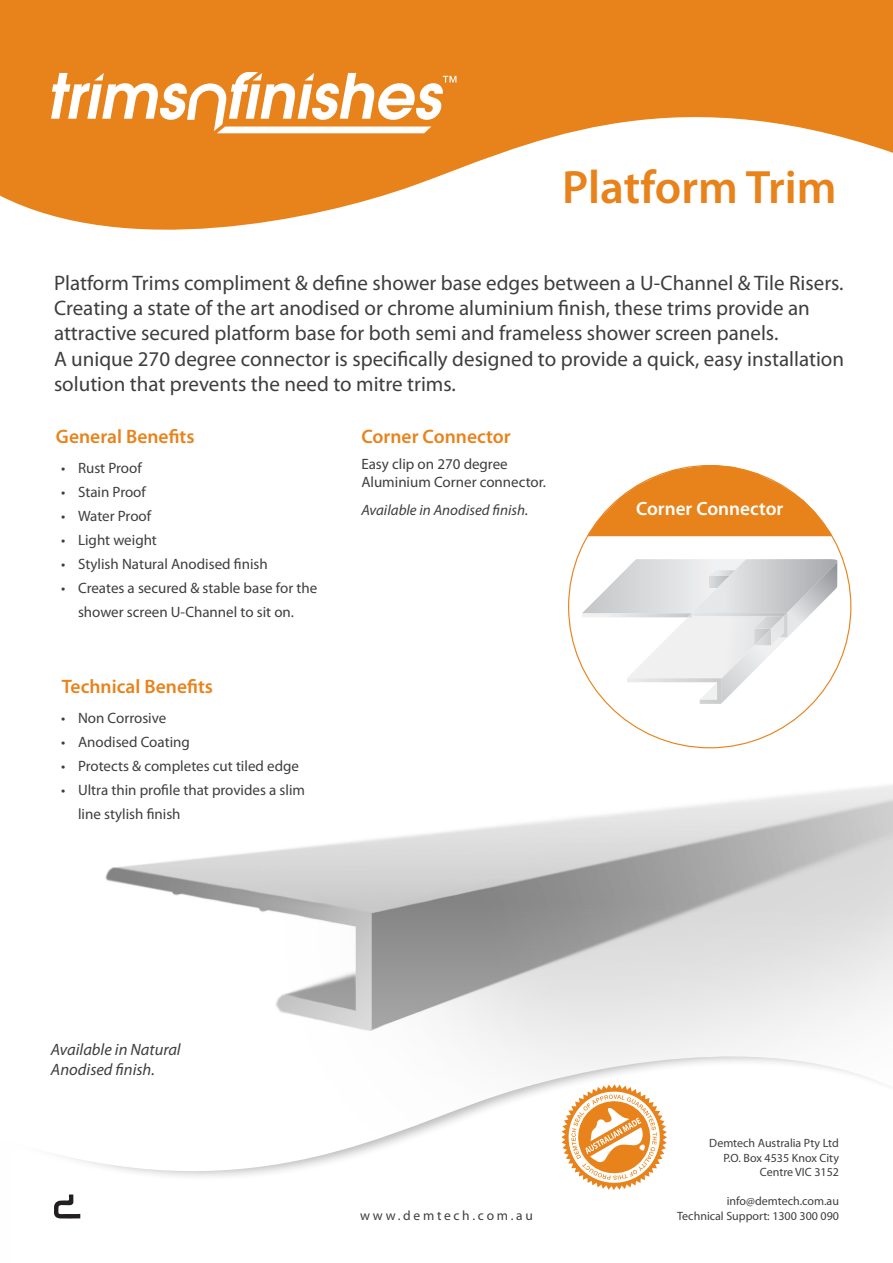
<style>
.page{position:relative;width:893px;height:1263px;background:#fff}
.page>*{position:absolute;margin:0;border:0;box-sizing:border-box;transform-origin:0 0}
.t1{font:600 46.95px "Myriad Pro";color:#e8831c}
.t2{font:21px/25.2px "Myriad Pro";color:#3e3e3f}
.t3{font:600 19.5px "Myriad Pro";color:#e8831c}
.t4{font:600 19.2px "Myriad Pro";color:#fff}
.t5{font:italic 16.5px/19.8px "Myriad Pro";color:#3e3e3f}
.t6{font:15px/24px "Myriad Pro";color:#3e3e3f;text-align:center}
.t7{font:italic 15px "Myriad Pro";color:#3e3e3f}
.t8{font:13.5px "Myriad Pro";letter-spacing:.2em;color:#3e3e3f}
.t9{font:12px/14.4px "Myriad Pro";color:#3e3e3f;text-align:right}
</style>
<div class="page">
<img style="left:105px;top:534px;width:788px;height:522px">
<svg style="left:0;top:0;width:893px;height:230px;fill:#e8831c"></svg>
<div style="left:569px;top:465px;width:282px;height:283px;background:#fff;border-radius:50%"></div>
<svg style="left:588px;top:465px;width:244px;height:71px"></svg>
<svg style="left:582px;top:559px;width:255px;height:145px"></svg>
<img style="left:754px;top:616px;width:29px;height:12px">
<svg style="left:561px;top:1084px;width:106px;height:106px"></svg>
<svg style="left:54px;top:1194px;width:26px;height:25px"></svg>
<svg style="left:51px;top:72px;width:405px;height:61px"></svg>
<p class="t1" style="left:562px;top:158px;width:276px">Platform Trim</p>
<p class="t2" style="left:54px;top:270px;width:791px">Platform Trims compliment &amp; define shower base edges between a U-Channel &amp; Tile Risers.</p>
<p class="t2" style="left:54px;top:295px;width:757px">Creating a state of the art anodised or chrome aluminium finish, these trims provide an</p>
<p class="t2" style="left:54px;top:320px;width:726px">attractive secured platform base for both semi and frameless shower screen panels.</p>
<p class="t2" style="left:54px;top:346px;width:792px">A unique 270 degree connector is specifically designed to provide a quick, easy installation solution that prevents the need to mitre trims.</p>
<p class="t3" style="left:56px;top:424px;width:140px">General Benefits</p>
<p class="t6" style="left:61px;top:455px;width:82px">• Rust Proof</p>
<p class="t6" style="left:61px;top:479px;width:86px">• Stain Proof</p>
<p class="t6" style="left:61px;top:503px;width:92px">• Water Proof</p>
<p class="t6" style="left:61px;top:527px;width:97px">• Light weight</p>
<p class="t6" style="left:61px;top:551px;width:208px">• Stylish Natural Anodised finish</p>
<p class="t6" style="left:61px;top:575px;width:258px">• Creates a secured &amp; stable base for the shower screen U-Channel to sit on.</p>
<p class="t3" style="left:62px;top:674px;width:153px">Technical Benefits</p>
<p class="t6" style="left:61px;top:705px;width:107px">• Non Corrosive</p>
<p class="t6" style="left:61px;top:729px;width:130px">• Anodised Coating</p>
<p class="t6" style="left:61px;top:753px;width:240px">• Protects &amp; completes cut tiled edge</p>
<p class="t6" style="left:78px;top:777px;width:229px;text-align:left;text-indent:-17px">• Ultra thin profile that provides a slim line stylish finish</p>
<p class="t3" style="left:361px;top:424px;width:151px">Corner Connector</p>
<p class="t6" style="left:361px;top:451px;width:148px">Easy clip on 270 degree</p>
<p class="t6" style="left:361px;top:469px;width:186px">Aluminium Corner connector.</p>
<p class="t7" style="left:361px;top:501px;width:168px">Available in Anodised finish.</p>
<p class="t5" style="left:51px;top:1039px;width:131px">Available in Natural<br>Anodised finish.</p>
<p class="t8" style="left:360px;top:1207px;width:174px">www.demtech.com.au</p>
<p class="t4" style="left:636px;top:497px;width:149px">Corner Connector</p>
<p class="t9" style="left:709px;top:1136px;width:131px">Demtech Australia Pty Ltd</p>
<p class="t9" style="left:723px;top:1150px;width:117px">P.O. Box 4535 Knox City<br>Centre VIC 3152</p>
<p class="t9" style="left:727px;top:1194px;width:114px">info@demtech.com.au</p>
<p class="t9" style="left:677px;top:1208px;width:163px">Technical Support: 1300 300 090</p>
</div>
